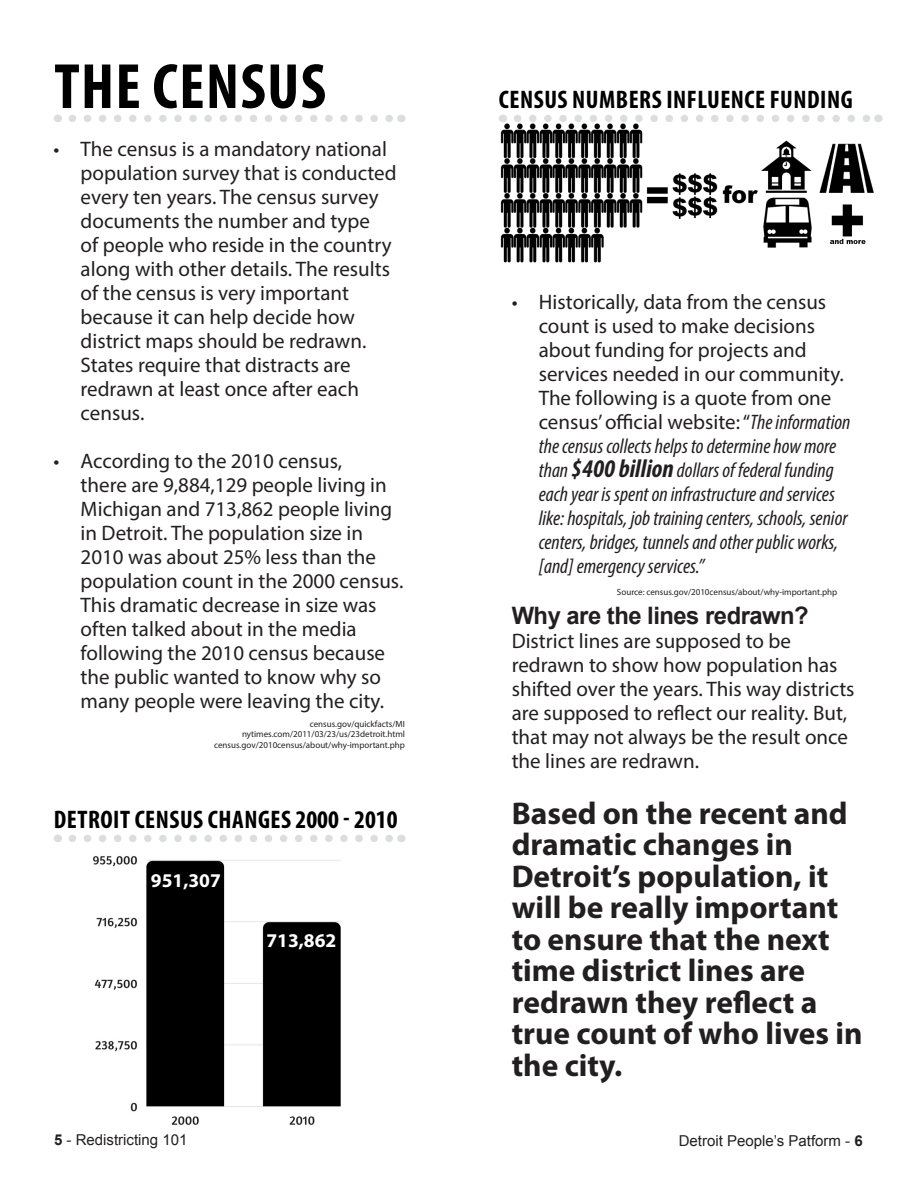
<style>
.page{position:relative;width:918px;height:1188px;background:#fff}
.page>*{position:absolute;margin:0;border:0;box-sizing:border-box;transform-origin:0 0}
.Head_1{font:700 condensed 64.5px "Myriad Pro";letter-spacing:.02em;color:#000}
.t1{font:700 31.5px/31.5px "Myriad Pro";color:#231f20}
.Head_1-2{font:700 condensed 25.5px "Myriad Pro";letter-spacing:.02em;color:#000}
.t2{font:700 24px "Arial";letter-spacing:-.02em;color:#231f20}
.t3{font:21px/24px "Myriad Pro";color:#231f20}
.t4{font:italic condensed 21px/24px "Myriad Pro";color:#231f20}
.t5{font:700 19.5px "Myriad Pro";color:#fff}
.t6{font:15px "Arial";color:#231f20}
.t7{font:9px "Myriad Pro";color:#231f20}
.s1{font-weight:700}
.s2{font-style:normal;font-stretch:normal}
.s3{font-weight:700;font-size:25.5px}
</style>
<div class="page">
<svg style="left:72px;top:115px;width:321px;height:7px"></svg>
<img style="left:93px;top:856px;width:248px;height:269px">
<svg style="left:72px;top:835px;width:321px;height:7px"></svg>
<img style="left:499px;top:118px;width:381px;height:145px">
<svg style="left:517px;top:115px;width:353px;height:7px"></svg>
<p class="Head_1" style="left:54px;top:46px;width:273px">THE CENSUS</p>
<p class="t3" style="left:81px;top:137px;width:318px;text-indent:-27px">• The census is a mandatory national population survey that is conducted every ten years. The census survey documents the number and type<br>of people who reside in the country along with other details. The results of the census is very important because it can help decide how district maps should be redrawn.<br>States require that distracts are redrawn at least once after each census.</p>
<p class="t3" style="left:81px;top:449px;width:324px;text-indent:-27px">• According to the 2010 census,<br>there are 9,884,129 people living in Michigan and 713,862 people living in Detroit. The population size in 2010 was about 25% less than the population count in the 2000 census.<br>This dramatic decrease in size was often talked about in the media following the 2010 census because the public wanted to know why so many people were leaving the city.</p>
<p class="t7" style="left:310px;top:718px;width:97px">census.gov/quickfacts/MI</p>
<p class="t7" style="left:242px;top:729px;width:164px">nytimes.com/2011/03/23/us/23detroit.html</p>
<p class="t7" style="left:214px;top:739px;width:192px">census.gov/2010census/about/why-important.php</p>
<p class="Head_1-2" style="left:54px;top:804px;width:345px">DETROIT CENSUS CHANGES 2000 - 2010</p>
<p class="t5" style="left:151px;top:869px;width:72px">951,307</p>
<p class="t5" style="left:266px;top:930px;width:72px">713,862</p>
<p class="t6" style="left:54px;top:1130px;width:135px"><span class="s1">5</span> - Redistricting 101</p>
<p class="Head_1-2" style="left:499px;top:84px;width:355px">CENSUS NUMBERS INFLUENCE FUNDING</p>
<p class="t4" style="left:539px;top:290px;width:313px;text-indent:-27px"><span class="s2">• Historically, data from the census count is used to make decisions about funding for projects and services needed in our community.<br>The following is a quote from one census’ official website: “</span>The information the census collects helps to determine how more than <span class="s3">$400 billion</span> dollars of federal funding each year is spent on infrastructure and services like: hospitals, job training centers, schools, senior centers, bridges, tunnels and other public works, [and] emergency services.”</p>
<p class="t2" style="left:512px;top:600px;width:299px">Why are the lines redrawn?</p>
<p class="t3" style="left:512px;top:629px;width:344px">District lines are supposed to be redrawn to show how population has shifted over the years. This way districts are supposed to reflect our reality. But, that may not always be the result once the lines are redrawn.</p>
<p class="t1" style="left:512px;top:798px;width:352px">Based on the recent and dramatic changes in<br>Detroit’s population, it will be really important to ensure that the next time district lines are redrawn they reflect a true count of who lives in the city.</p>
<p class="t7" style="left:617px;top:586px;width:222px">Source: census.gov/2010census/about/why-important.php</p>
<p class="t6" style="left:679px;top:1131px;width:185px">Detroit People’s Patform - <span class="s1">6</span></p>
</div>
